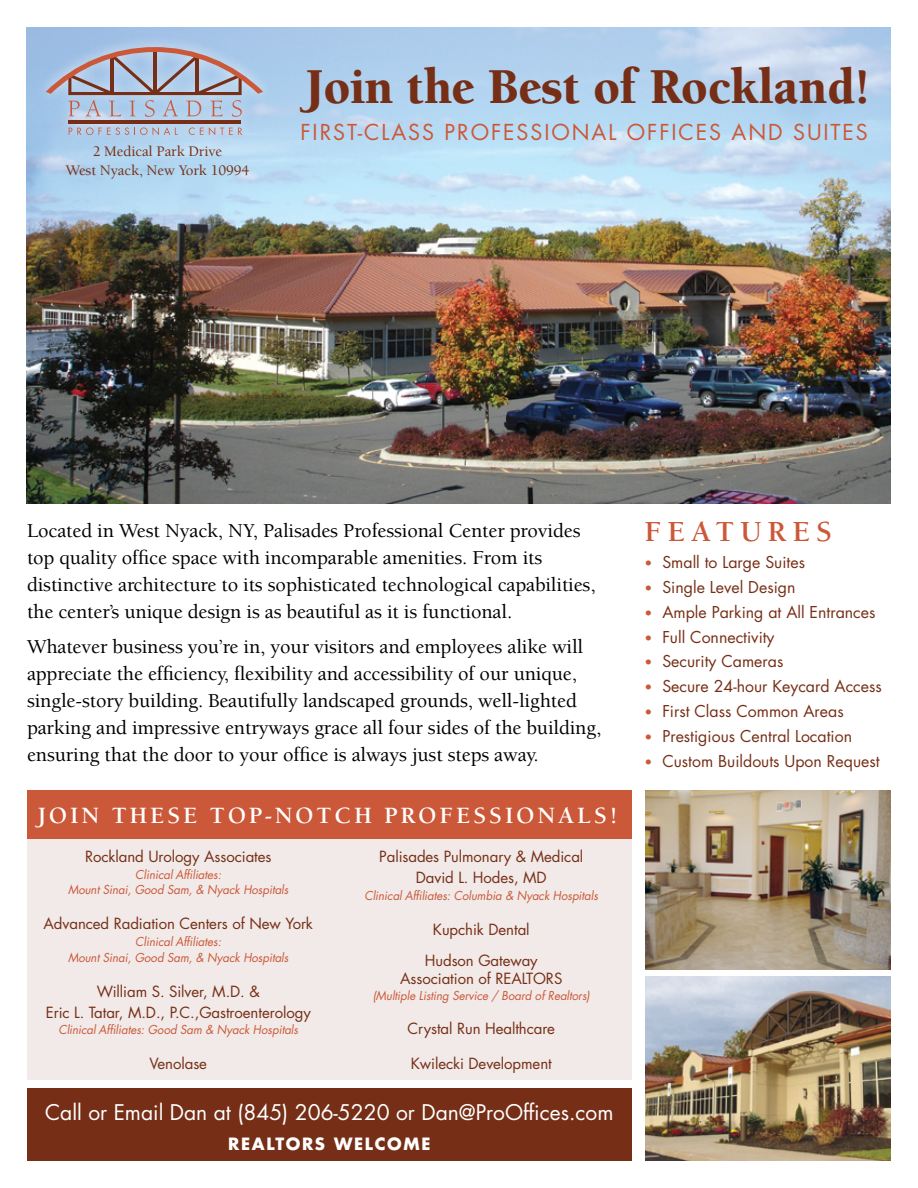
<style>
.page{position:relative;width:918px;height:1188px;background:#fff}
.page>*{position:absolute;margin:0;border:0;box-sizing:border-box;transform-origin:0 0}
.t1{font:900 51.6px "Berkeley";letter-spacing:-.005em;color:#762f16;scale:.96 1}
.t2{font:700 29.85px "Berkeley";letter-spacing:.2em;color:#cb5838}
.t3{font:700 24px "Berkeley";letter-spacing:.125em;color:#fff}
.t4{font:21.45px "Futura";letter-spacing:.21em;color:#cb5838}
.t5{font:21px "Futura";color:#fff}
.t6{font:500 20.25px/27px "Berkeley";letter-spacing:-.005em;color:#000}
.t7{font:700 16.5px "Futura";letter-spacing:.1em;color:#fff}
.t8{font:15.9px "Futura";color:#762f16}
.t9{font:15px/21px "Futura";letter-spacing:-.005em;color:#762f16;text-align:center}
.t10{font:500 15px/19.5px "Berkeley";letter-spacing:-.005em;color:#762f16;text-align:center}
.t11{font:italic 12px/15.8px "Futura";letter-spacing:-.005em;color:#cb5838;text-align:center;scale:.96 1}
.s1{font-family:"Berkeley";font-weight:700;color:#cb5838}
</style>
<div class="page">
<img style="left:26px;top:27px;width:865px;height:477px">
<div style="left:33px;top:34px;width:239px;height:113px;background:#fff;opacity:.75"></div>
<svg style="left:69px;top:127px;width:109px;height:8px"></svg>
<svg style="left:189px;top:127px;width:53px;height:8px"></svg>
<hr style="left:68px;top:121px;width:173px;height:3px;background:#762f16">
<svg style="left:46px;top:47px;width:217px;height:70px;background:#acb0c2"></svg>
<div style="left:27px;top:836px;width:605px;height:243px;background:#f1eae8"></div>
<div style="left:27px;top:790px;width:605px;height:49px;background:#cb5838"></div>
<div style="left:27px;top:1089px;width:605px;height:72px;background:#762f16"></div>
<img style="left:645px;top:977px;width:246px;height:184px">
<img style="left:645px;top:790px;width:246px;height:180px">
<p class="t10" style="left:66px;top:142px;width:185px">2 Medical Park Drive<br>West Nyack, New York 10994</p>
<h1 class="t1" style="left:306px;top:60px;width:589px">Join the Best of Rockland!</h1>
<p class="t4" style="left:300px;top:118px;width:569px">First-Class Professional off ic es and suites</p>
<p class="t6" style="left:27px;top:518px;width:570px">Located in West Nyack, NY, Palisades Professional Center provides top quality office space with incomparable amenities. From its distinctive architecture to its sophisticated technological capabilities, the center’s unique design is as beautiful as it is functional.</p>
<p class="t6" style="left:27px;top:633px;width:576px">Whatever business you’re in, your visitors and employees alike will appreciate the efficiency, flexibility and accessibility of our unique, single-story building. Beautifully landscaped grounds, well-lighted parking and impressive entryways grace all four sides of the building, ensuring that the door to your office is always just steps away.</p>
<p class="t3" style="left:38px;top:802px;width:129px">JOIN THESET</p>
<p class="t3" style="left:228px;top:802px;width:228px">OP-NOTCH PROFESS</p>
<p class="t3" style="left:505px;top:802px;width:114px">IONALS!</p>
<p class="t9" style="left:85px;top:846px;width:188px">Rockland Urology Associates</p>
<p class="t11" style="left:68px;top:866px;width:231px">Clinical Affiliates:<br>Mount Sinai, Good Sam, &amp; Nyack Hospitals</p>
<p class="t9" style="left:44px;top:913px;width:271px">Advanced Radiation Centers of New York</p>
<p class="t11" style="left:68px;top:933px;width:231px">Clinical Affiliates:<br>Mount Sinai, Good Sam, &amp; Nyack Hospitals</p>
<p class="t9" style="left:46px;top:980px;width:267px">William S. Silver, M.D. &amp;<br>Eric L. Tatar, M.D., P.C.,Gastroenterology</p>
<p class="t11" style="left:59px;top:1022px;width:251px">Clinical Affiliates: Good Sam &amp; Nyack Hospitals</p>
<p class="t9" style="left:150px;top:1053px;width:59px">Venolase</p>
<p class="t9" style="left:379px;top:846px;width:206px">Palisades Pulmonary &amp; Medical<br>David L. Hodes, MD</p>
<p class="t11" style="left:365px;top:887px;width:245px">Clinical Affiliates: Columbia &amp; Nyack Hospitals</p>
<p class="t9" style="left:425px;top:913px;width:114px;line-height:31.5px">Kupchik Dental<br>Hudson Gateway</p>
<p class="t9" style="left:400px;top:968px;width:105px">Association of REALTORS</p>
<p class="t11" style="left:373px;top:987px;width:228px">(Multiple Listing Service / Board of Realtors)</p>
<p class="t9" style="left:408px;top:1018px;width:149px">Crystal Run Healthcare</p>
<p class="t9" style="left:411px;top:1053px;width:143px">Kwilecki Development</p>
<p class="t5" style="left:45px;top:1098px;width:570px">Call or Email Dan at (845) 206-5220 or Dan@ProOffices.com</p>
<p class="t7" style="left:228px;top:1132px;width:204px">REALTORS WELCOME</p>
<h2 class="t2" style="left:644px;top:516px;width:189px">FEATURES</h2>
<p class="t8" style="left:644px;top:551px;width:162px"><span class="s1">•</span> Small to Large Suites</p>
<p class="t8" style="left:644px;top:576px;width:153px"><span class="s1">•</span> Single Level Design</p>
<p class="t8" style="left:644px;top:601px;width:233px"><span class="s1">•</span> Ample Parking at All Entrances</p>
<p class="t8" style="left:644px;top:626px;width:132px"><span class="s1">•</span> Full Connectivity</p>
<p class="t8" style="left:644px;top:651px;width:140px"><span class="s1">•</span> Security Cameras</p>
<p class="t8" style="left:644px;top:676px;width:239px"><span class="s1">•</span> Secure 24-hour Keycard Access</p>
<p class="t8" style="left:644px;top:701px;width:201px"><span class="s1">•</span> First Class Common Areas</p>
<p class="t8" style="left:644px;top:725px;width:209px"><span class="s1">•</span> Prestigious Central Location</p>
<p class="t8" style="left:644px;top:750px;width:237px"><span class="s1">•</span> Custom Buildouts Upon Request</p>
</div>
